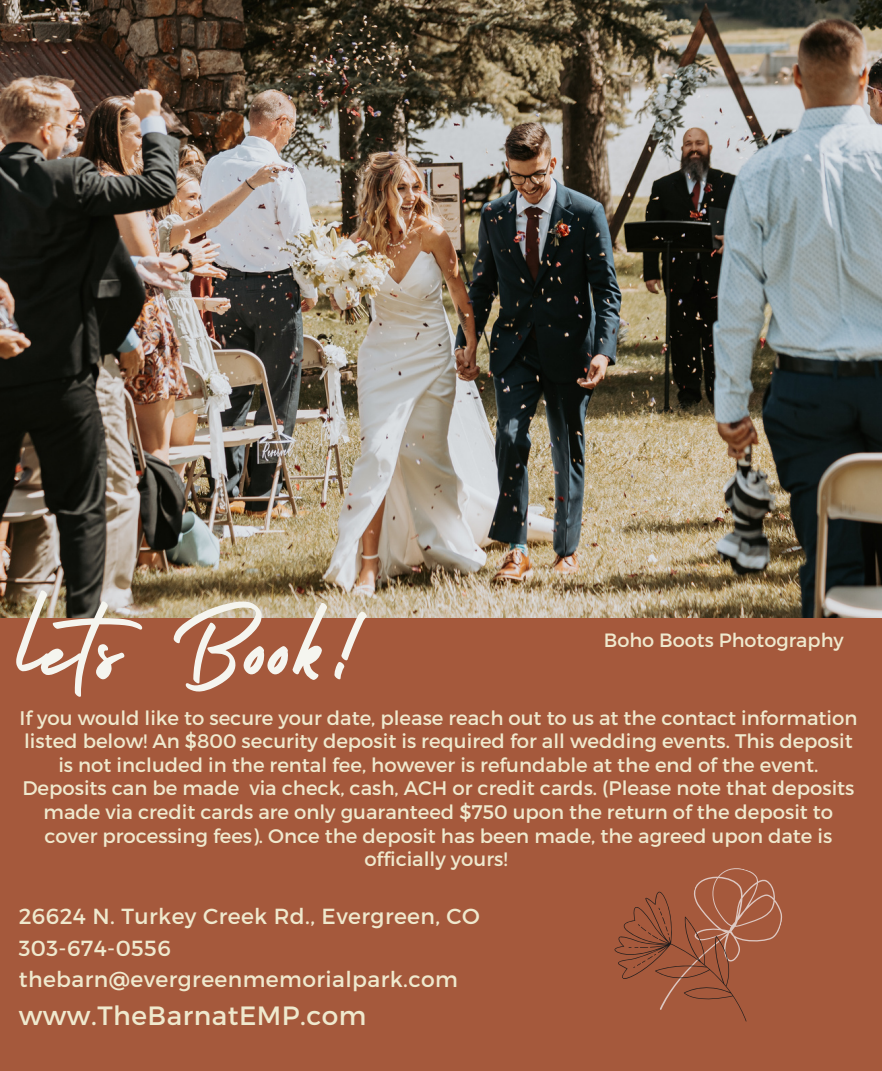
<style>
.page{position:relative;width:882px;height:1071px;background:#a5593c}
.page>*{position:absolute;margin:0;border:0;box-sizing:border-box;transform-origin:0 0}
.t1{font:116.2px "Holiday";letter-spacing:.02em;color:#f5f5ef}
.t2{font:26.43px "Montserrat";letter-spacing:.02em;color:#efe9ce}
.t3{font:21.88px "Montserrat";letter-spacing:.02em;color:#efe9ce}
.t4{font:19.6px/23.6px "Montserrat";color:#efe9ce;text-align:center}
.t5{font:19.25px "Montserrat";color:#efe9ce}
</style>
<div class="page">
<svg style="left:614px;top:868px;width:169px;height:154px"></svg>
<img style="left:0;top:0;width:882px;height:618px">
<p class="t1" style="left:19px;top:558px;width:353px">lets Book!</p>
<p class="t5" style="left:604px;top:627px;width:241px">Boho Boots Photography</p>
<p class="t4" style="left:19px;top:705px;width:840px">If you would like to secure your date, please reach out to us at the contact information listed below! An $800 security deposit is required for all wedding events. This deposit is not included in the rental fee, however is refundable at the end of the event.<br>Deposits can be made via check, cash, ACH or credit cards. (Please note that deposits made via credit cards are only guaranteed $750 upon the return of the deposit to cover processing fees). Once the deposit has been made, the agreed upon date is officially yours!</p>
<p class="t3" style="left:19px;top:902px;width:463px">26624 N. Turkey Creek Rd., Evergreen, CO</p>
<p class="t3" style="left:19px;top:934px;width:154px">303-674-0556</p>
<p class="t3" style="left:19px;top:965px;width:441px">thebarn@evergreenmemorialpark.com</p>
<p class="t2" style="left:19px;top:999px;width:349px">www.TheBarnatEMP.com</p>
</div>
